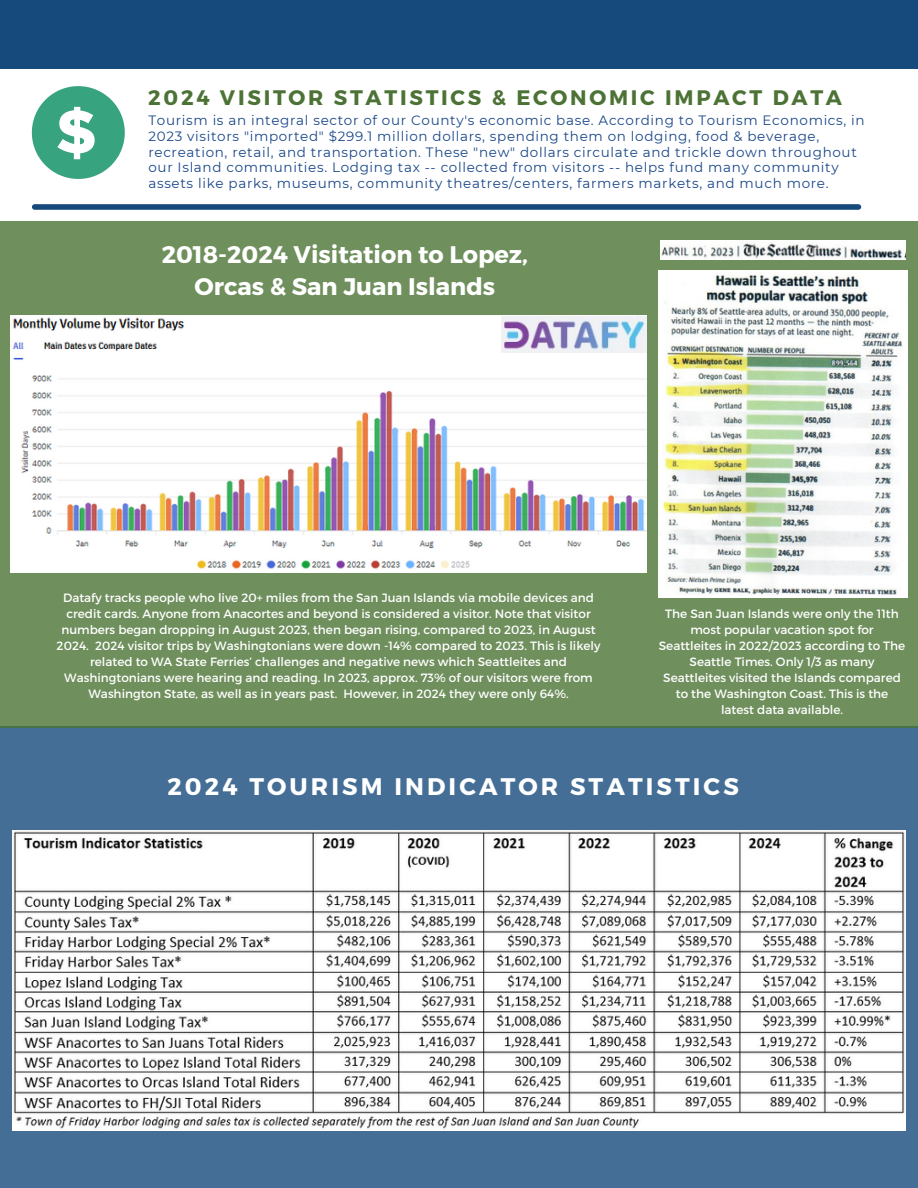
<style>
.page{position:relative;width:918px;height:1188px;background:#fff}
.page>*{position:absolute;margin:0;border:0;box-sizing:border-box;transform-origin:0 0}
.t1{font:700 24px/32.7px "Montserrat";color:#fff;text-align:center}
.t2{font:700 24px "Montserrat";letter-spacing:.13em;color:#fff}
.t3{font:700 21px "Montserrat";letter-spacing:.13em;color:#fff}
.t4{font:700 21px "Montserrat";letter-spacing:.13em;color:#4c7335}
.t5{font:13.5px/15.8px "Montserrat";letter-spacing:.05em;color:#1a4789}
.t6{font:12px/16px "Montserrat";color:#fff;text-align:center}
</style>
<div class="page">
<div style="left:0;top:0;width:918px;height:69px;background:#174a7c"></div>
<div style="left:0;top:726px;width:918px;height:462px;background:#456e96"></div>
<div style="left:0;top:221px;width:918px;height:507px;background:#6f8f5d"></div>
<svg style="left:32px;top:86px;width:93px;height:93px"></svg>
<img style="left:659px;top:270px;width:248px;height:328px">
<img style="left:661px;top:240px;width:245px;height:19px">
<img style="left:11px;top:315px;width:635px;height:258px">
<img style="left:501px;top:316px;width:145px;height:36px">
<img style="left:13px;top:830px;width:893px;height:301px">
<div style="left:35px;top:204px;width:823px;height:6px;background:#174a7c"></div>
<h3 class="t4" style="left:148px;top:84px;width:695px">2024 VISITOR STATISTICS &amp; ECONOMIC IMPACT DATA</h3>
<h4 class="t5" style="left:148px;top:112px;width:718px">Tourism is an integral sector of our County's economic base. According to Tourism Economics, in 2023 visitors "imported" $299.1 million dollars, spending them on lodging, food &amp; beverage, recreation, retail, and transportation. These "new" dollars circulate and trickle down throughout our Island communities. Lodging tax -- collected from visitors -- helps fund many community assets like parks, museums, community theatres/centers, farmers markets, and much more.</h4>
<p class="t1" style="left:162px;top:237px;width:368px">2018-2024 Visitation to Lopez,<br>Orcas &amp; San Juan Islands</p>
<p class="t6" style="left:57px;top:590px;width:545px">Datafy tracks people who live 20+ miles from the San Juan Islands via mobile devices and credit cards. Anyone from Anacortes and beyond is considered a visitor. Note that visitor numbers began dropping in August 2023, then began rising, compared to 2023, in August 2024. 2024 visitor trips by Washingtonians were down -14% compared to 2023. This is likely related to WA State Ferries’ challenges and negative news which Seattleites and Washingtonians were hearing and reading. In 2023, approx. 73% of our visitors were from Washington State, as well as in years past. However, in 2024 they were only 64%.</p>
<h2 class="t6" style="left:659px;top:606px;width:248px">The San Juan Islands were only the 11th most popular vacation spot for Seattleites in 2022/2023 according to The Seattle Times. Only 1/3 as many Seattleites visited the Islands compared to the Washington Coast. This is the latest data available.</h2>
<p class="t2" style="left:167px;top:771px;width:573px">2024 TOURISM INDICATOR STATISTICS</p>
<p class="t3" style="left:73px;top:777px;width:695px">2024 VISITOR STATISTICS &amp; ECONOMIC IMPACT DATA</p>
</div>
